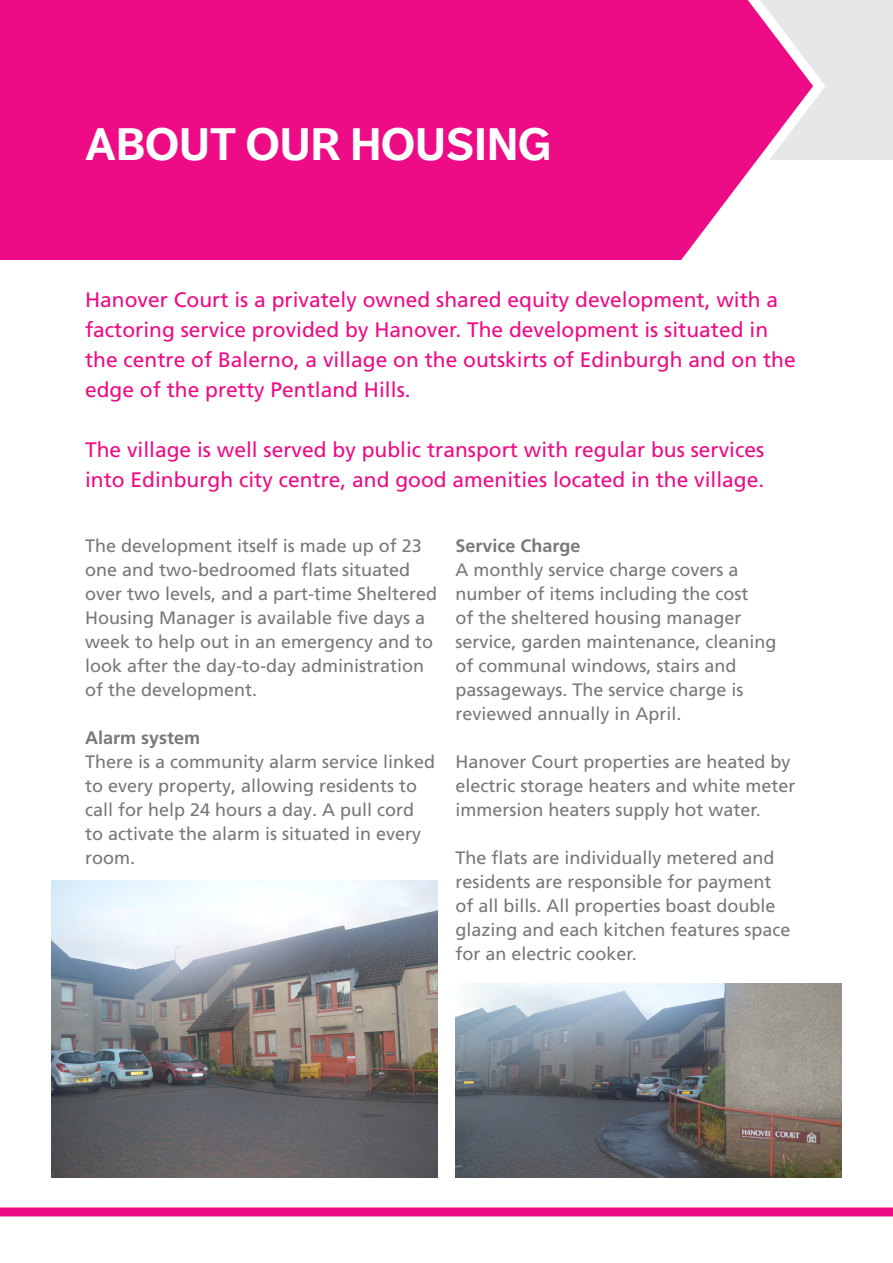
<style>
.page{position:relative;width:893px;height:1263px;background:#fff}
.page>*{position:absolute;margin:0;border:0;box-sizing:border-box;transform-origin:0 0}
.t1{font:700 45px "Dagny OT";color:#fff}
.t2{font:21px/30px "Frutiger LT Pro";color:#ed0c85}
.t3{font:18px/24px "Frutiger LT Pro";color:#76787b}
.t4{font:700 18px "Frutiger LT Pro";color:#76787b}
</style>
<div class="page">
<div style="left:0;top:0;width:893px;height:160px;background:#e6e7e9"></div>
<div style="left:0;top:1207px;width:893px;height:9px;background:#ed0c85"></div>
<svg style="left:0;top:0;width:825px;height:261px;background:#ed1f8e"></svg>
<img style="left:52px;top:880px;width:385px;height:298px">
<img style="left:455px;top:984px;width:386px;height:194px">
<p class="t1" style="left:85px;top:118px;width:468px">ABOUT OUR HOUSING</p>
<p class="t2" style="left:85px;top:285px;width:712px">Hanover Court is a privately owned shared equity development, with a factoring service provided by Hanover. The development is situated in the centre of Balerno, a village on the outskirts of Edinburgh and on the edge of the pretty Pentland Hills.</p>
<p class="t2" style="left:85px;top:435px;width:681px">The village is well served by public transport with regular bus services into Edinburgh city centre, and good amenities located in the village.</p>
<p class="t3" style="left:85px;top:534px;width:354px">The development itself is made up of 23 one and two-bedroomed flats situated over two levels, and a part-time Sheltered Housing Manager is available five days a week to help out in an emergency and to look after the day-to-day administration of the development.</p>
<p class="t4" style="left:85px;top:727px;width:117px">Alarm system</p>
<p class="t3" style="left:85px;top:750px;width:352px">There is a community alarm service linked to every property, allowing residents to call for help 24 hours a day. A pull cord to activate the alarm is situated in every room.</p>
<p class="t4" style="left:455px;top:535px;width:127px">Service Charge</p>
<p class="t3" style="left:455px;top:558px;width:323px">A monthly service charge covers a number of items including the cost<br>of the sheltered housing manager service, garden maintenance, cleaning of communal windows, stairs and passageways. The service charge is reviewed annually in April.</p>
<p class="t3" style="left:455px;top:750px;width:342px">Hanover Court properties are heated by electric storage heaters and white meter immersion heaters supply hot water.</p>
<p class="t3" style="left:455px;top:846px;width:337px">The flats are individually metered and residents are responsible for payment of all bills. All properties boast double glazing and each kitchen features space for an electric cooker.</p>
</div>
